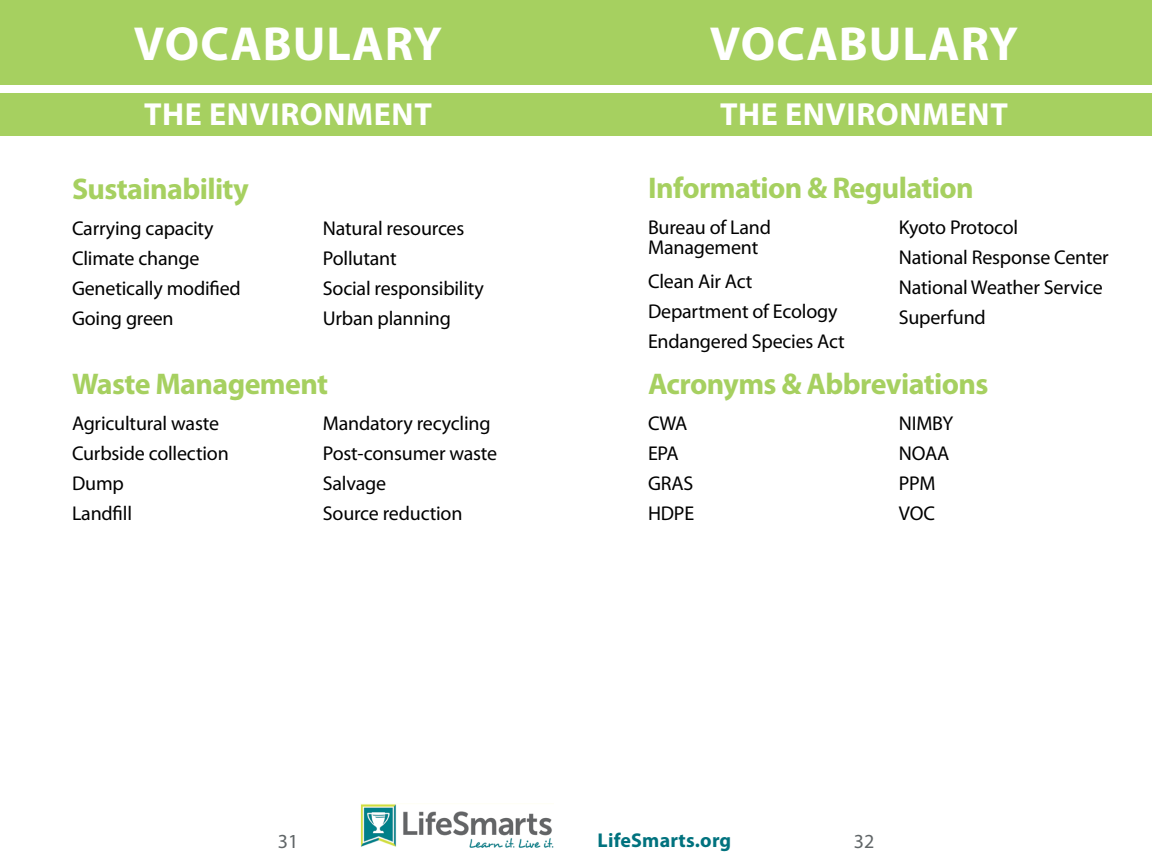
<style>
.page{position:relative;width:1152px;height:864px;background:#fff}
.page>*{position:absolute;margin:0;border:0;box-sizing:border-box;transform-origin:0 0}
.t1{font:700 48px "Myriad Pro";letter-spacing:.02em;color:#fff}
.t2{font:700 32px "Myriad Pro";letter-spacing:.02em;color:#fff}
.t3{font:700 30px "Myriad Pro";letter-spacing:-.02em;color:#a6d060}
.t4{font:20px/30px "Myriad Pro";letter-spacing:-.01em;color:#000}
.t5{font:700 20px "Myriad Pro";letter-spacing:.01em;color:#00727e}
.t6{font:20px "Myriad Pro";color:#606567}
</style>
<div class="page">
<img style="left:360px;top:804px;width:193px;height:44px">
<div style="left:0;top:90px;width:1152px;height:46px;background:#a6d060"></div>
<svg style="left:0;top:0;width:1152px;height:93px;background:#add46d"></svg>
<h1 class="t1" style="left:134px;top:12px;width:97px">vocab</h1>
<h1 class="t1" style="left:293px;top:12px;width:151px">ulary</h1>
<h2 class="t2" style="left:144px;top:93px;width:283px">th e environment</h2>
<h3 class="t3" style="left:72px;top:170px;width:178px">Sustainability</h3>
<p class="t4" style="left:72px;top:213px;width:170px">Carrying capacity<br>Climate change<br>Genetically modified<br>Going green</p>
<p class="t4" style="left:323px;top:213px;width:163px">Natural resources<br>Pollutant<br>Social responsibility<br>Urban planning</p>
<h3 class="t3" style="left:72px;top:365px;width:258px">Waste Management</h3>
<p class="t4" style="left:72px;top:408px;width:158px">Agricultural waste<br>Curbside collection<br>Dump<br>Landfill</p>
<p class="t4" style="left:323px;top:408px;width:176px">Mandatory recycling<br>Post-consumer waste<br>Salvage<br>Source reduction</p>
<h1 class="t1" style="left:710px;top:12px;width:97px">vocab</h1>
<h1 class="t1" style="left:869px;top:12px;width:151px">ulary</h1>
<h2 class="t2" style="left:720px;top:93px;width:283px">th e environment</h2>
<h3 class="t3" style="left:648px;top:168px;width:327px">Information &amp; Regulation</h3>
<p class="t4" style="left:648px;top:217px;width:125px;line-height:20px">Bureau of Land<br>Management</p>
<p class="t4" style="left:648px;top:266px;width:198px">Clean Air Act<br>Department of Ecology<br>Endangered Species Act</p>
<p class="t4" style="left:899px;top:212px;width:212px">Kyoto Protocol<br>National Response Center<br>National Weather Service<br>Superfund</p>
<h3 class="t3" style="left:648px;top:365px;width:342px">Acronyms &amp; Abbreviations</h3>
<p class="t4" style="left:648px;top:408px;width:48px">CWA<br>EPA<br>GRAS<br>HDPE</p>
<p class="t4" style="left:899px;top:408px;width:56px">NIMBY<br>NOAA<br>PPM<br>VOC</p>
<p class="t6" style="left:278px;top:829px;width:22px">31</p>
<p class="t5" style="left:598px;top:828px;width:135px">LifeSmarts.org</p>
<p class="t6" style="left:854px;top:829px;width:22px">32</p>
</div>
